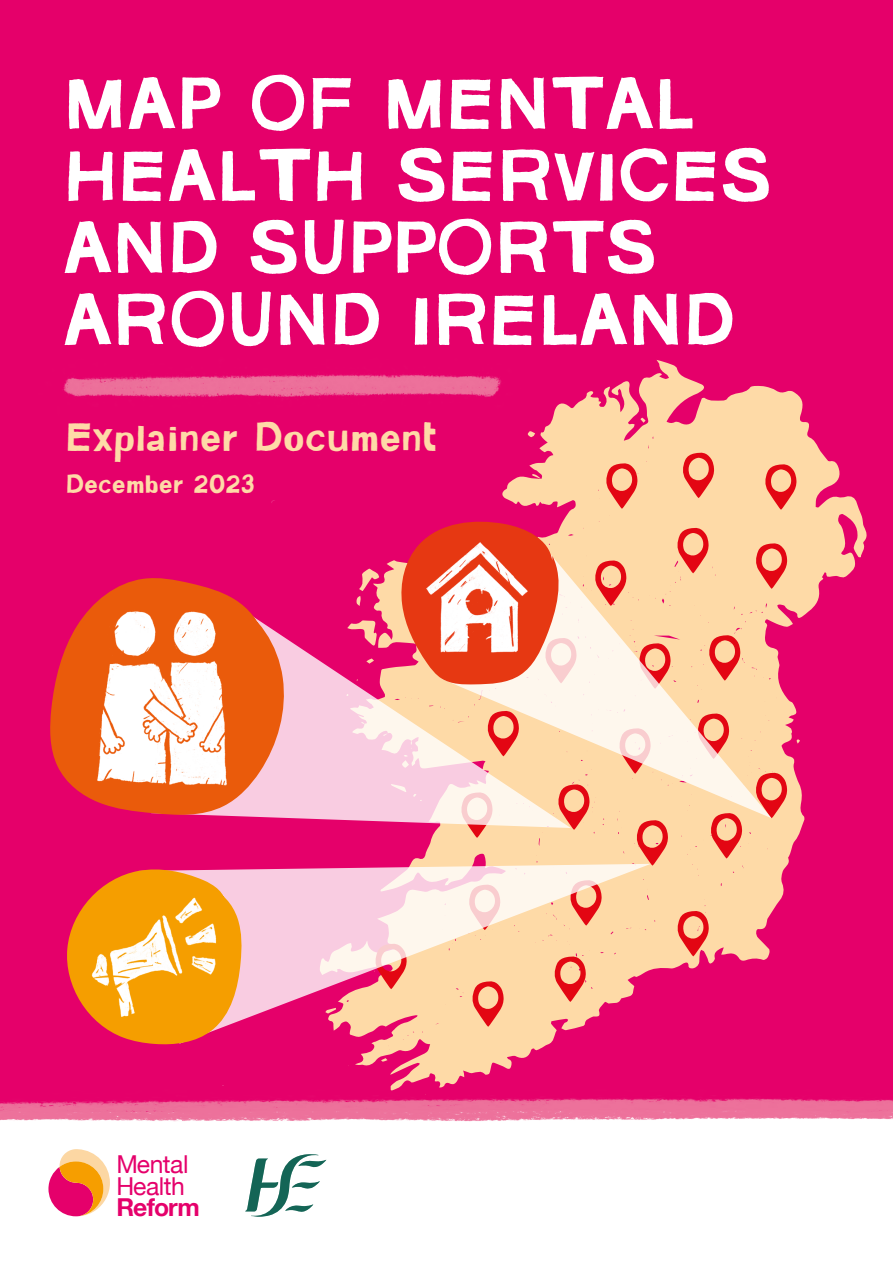
<style>
.page{position:relative;width:893px;height:1263px;background:#e5006a}
.page>*{position:absolute;margin:0;border:0;box-sizing:border-box;transform-origin:0 0}
.t1{font:75px/72px "YWFTHLLVTKA";color:#fff}
.t2{font:42px "YWFTHLLVTKA";color:#fedaa7}
.t3{font:27px "YWFTHLLVTKA";color:#fedaa7}
.t4{font:24.75px/21.5px "Helvetica Neue";letter-spacing:-.02em;color:#e5006b}
.t5{font:700 24.75px "Helvetica Neue";letter-spacing:-.04em;color:#e5006b}
</style>
<div class="page">
<svg style="left:722px;top:385px;width:145px;height:504px"></svg>
<svg style="left:797px;top:739px;width:3px;height:5px"></svg>
<svg style="left:772px;top:543px;width:15px;height:46px"></svg>
<svg style="left:722px;top:818px;width:20px;height:40px"></svg>
<svg style="left:772px;top:772px;width:15px;height:46px"></svg>
<svg style="left:764px;top:464px;width:33px;height:46px;background:#f3846b"></svg>
<svg style="left:722px;top:538px;width:50px;height:280px;background:#fbc69e"></svg>
<img style="left:63px;top:360px;width:659px;height:529px">
<img style="left:0;top:889px;width:893px;height:374px">
<svg style="left:48px;top:1145px;width:62px;height:71px"></svg>
<svg style="left:241px;top:1141px;width:90px;height:88px;background:#d0e0dd"></svg>
<img style="left:76px;top:851px;width:156px;height:220px">
<img style="left:50px;top:402px;width:284px;height:437px">
<img style="left:379px;top:455px;width:207px;height:293px">
<p class="t1" style="left:63px;top:70px;width:711px">MAP OF MENTAL<br>HEALTH SERVICES<br>AND SUPPORTS<br>AROUND IRELAND</p>
<p class="t2" style="left:66px;top:413px;width:373px">Explainer Document</p>
<p class="t3" style="left:66px;top:468px;width:191px">December 2023</p>
<p class="t4" style="left:116px;top:1155px;width:74px">Mental<br>Health</p>
<p class="t5" style="left:116px;top:1188px;width:85px">Reform</p>
</div>
